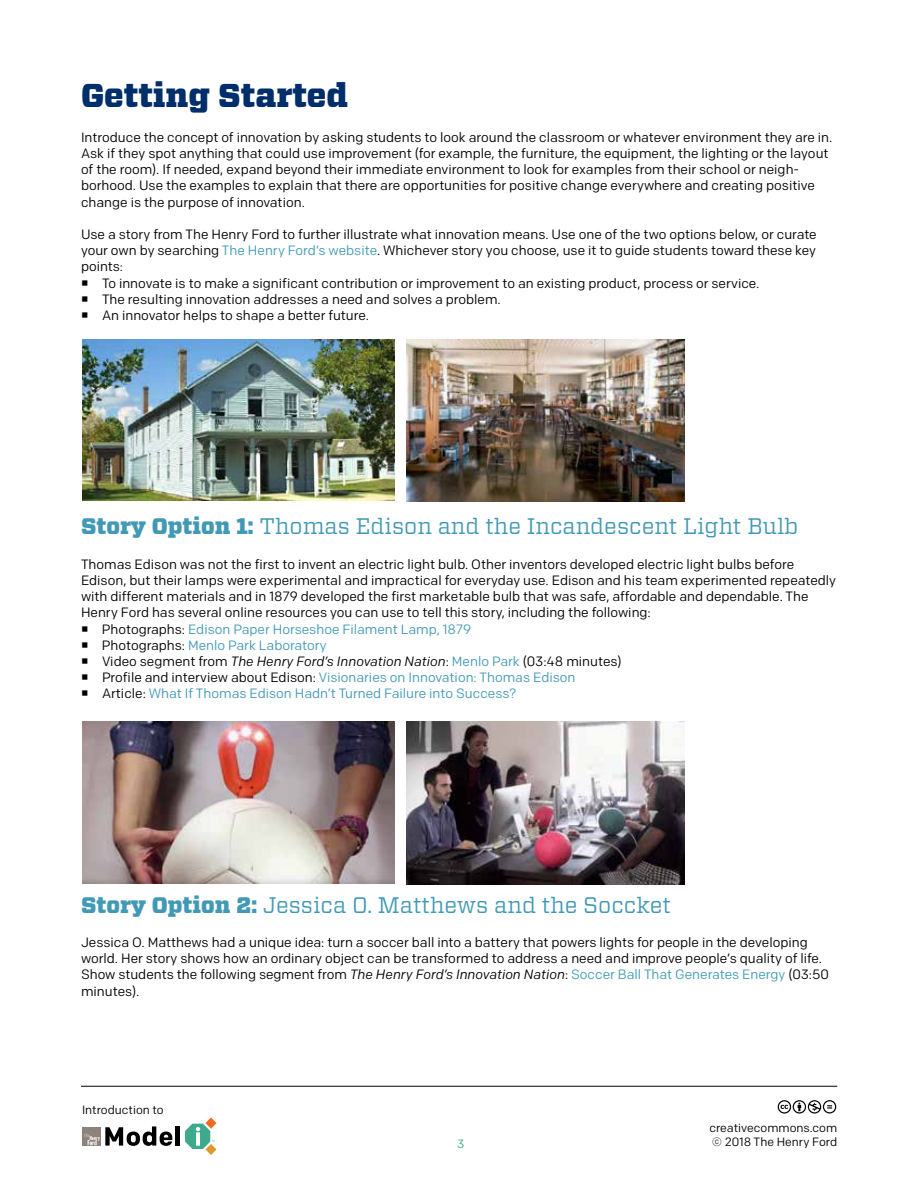
<style>
.page{position:relative;width:918px;height:1188px;background:#fff}
.page>*{position:absolute;margin:0;border:0;box-sizing:border-box;transform-origin:0 0}
.t1{font:900 33px "Vitesse";color:#002e6b}
.t2{font:22.5px "Vitesse";color:#4299b5}
.t3{font:13.5px/16.2px "Colfax";color:#000}
.t4{font:13.5px "Colfax";color:#4299b5}
.t5{font:12px "Colfax";color:#000}
.t6{font:12px "Colfax";color:#3da88a}
.t7{font:5.55px "Colfax";color:#8d8379}
.s1{color:#4299b5}
.s2{font-weight:900}
.s3{color:#000}
.s4{font-style:italic}
</style>
<div class="page">
<svg style="left:778px;top:1100px;width:58px;height:14px"></svg>
<div style="left:82px;top:1127px;width:19px;height:19px;background:#8d8379"></div>
<svg style="left:185px;top:1118px;width:32px;height:37px"></svg>
<svg style="left:196px;top:1132px;width:4px;height:14px"></svg>
<svg style="left:84px;top:1126px;width:88px;height:20px"></svg>
<hr style="left:176px;top:1126px;width:4px;height:20px;background:#000">
<hr style="left:81px;top:1086px;width:756px;height:1px;background:#000">
<img style="left:82px;top:339px;width:312px;height:161px">
<img style="left:82px;top:722px;width:312px;height:161px">
<img style="left:406px;top:339px;width:279px;height:163px">
<img style="left:406px;top:722px;width:279px;height:163px">
<h1 class="t1" style="left:81px;top:74px;width:269px">Getting Started</h1>
<p class="t3" style="left:81px;top:129px;width:753px">Introduce the concept of innovation by asking students to look around the classroom or whatever environment they are in.<br>Ask if they spot anything that could use improvement (for example, the furniture, the equipment, the lighting or the layout of the room). If needed, expand beyond their immediate environment to look for examples from their school or neigh&shy;borhood. Use the examples to explain that there are opportunities for positive change everywhere and creating positive change is the purpose of innovation.</p>
<p class="t3" style="left:81px;top:226px;width:737px;text-align:justify">Use a story from The Henry Ford to further illustrate what innovation means. Use one of the two options below, or curate your own by searching <span class="s1">The Henry Ford’s website</span>. Whichever story you choose, use it to guide students toward these key points:</p>
<p class="t3" style="left:81px;top:275px;width:680px">○ To innovate is to make a significant contribution or improvement to an existing product, process or service.</p>
<p class="t3" style="left:81px;top:291px;width:421px">○ The resulting innovation addresses a need and solves a problem.</p>
<p class="t3" style="left:81px;top:307px;width:290px">○ An innovator helps to shape a better future.</p>
<h2 class="t2" style="left:81px;top:511px;width:719px"><span class="s2">Story Option 1:</span> Thomas Edison and the Incandescent Light Bulb</h2>
<p class="t3" style="left:81px;top:556px;width:757px">Thomas Edison was not the first to invent an electric light bulb. Other inventors developed electric light bulbs before Edison, but their lamps were experimental and impractical for everyday use. Edison and his team experimented repeatedly with different materials and in 1879 developed the first marketable bulb that was safe, affordable and dependable. The Henry Ford has several online resources you can use to tell this story, including the following:</p>
<p class="t4" style="left:81px;top:621px;width:392px"><span class="s3">○ Photographs:</span> Edison Paper Horseshoe Filament Lamp, 1879</p>
<p class="t4" style="left:81px;top:637px;width:247px"><span class="s3">○ Photographs:</span> Menlo Park Laboratory</p>
<p class="t3" style="left:81px;top:653px;width:542px">○ Video segment from <span class="s4">The Henry Ford’s Innovation Nation</span>: <span class="s1">Menlo Park</span> (03:48 minutes)</p>
<p class="t4" style="left:81px;top:669px;width:496px"><span class="s3">○ Profile and interview about Edison:</span> Visionaries on Innovation: Thomas Edison</p>
<p class="t4" style="left:81px;top:685px;width:437px"><span class="s3">○ Article:</span> What If Thomas Edison Hadn’t Turned Failure into Success?</p>
<h2 class="t2" style="left:81px;top:889px;width:591px"><span class="s2">Story Option 2:</span> Jessica O. Matthews and the Soccket</h2>
<p class="t3" style="left:81px;top:934px;width:749px">Jessica O. Matthews had a unique idea: turn a soccer ball into a battery that powers lights for people in the developing world. Her story shows how an ordinary object can be transformed to address a need and improve people’s quality of life.<br>Show students the following segment from <span class="s4">The Henry Ford’s Innovation Nation</span>: <span class="s1">Soccer Ball That Generates Energy</span> (03:50 minutes).</p>
<p class="t5" style="left:82px;top:1102px;width:83px">Introduction to</p>
<p class="t5" style="left:709px;top:1120px;width:129px">creativecommons.com</p>
<p class="t7" style="left:211px;top:1139px;width:5px">™</p>
<p class="t5" style="left:712px;top:1135px;width:127px">© 2018 The Henry Ford</p>
<p class="t6" style="left:457px;top:1136px;width:9px">3</p>
</div>
